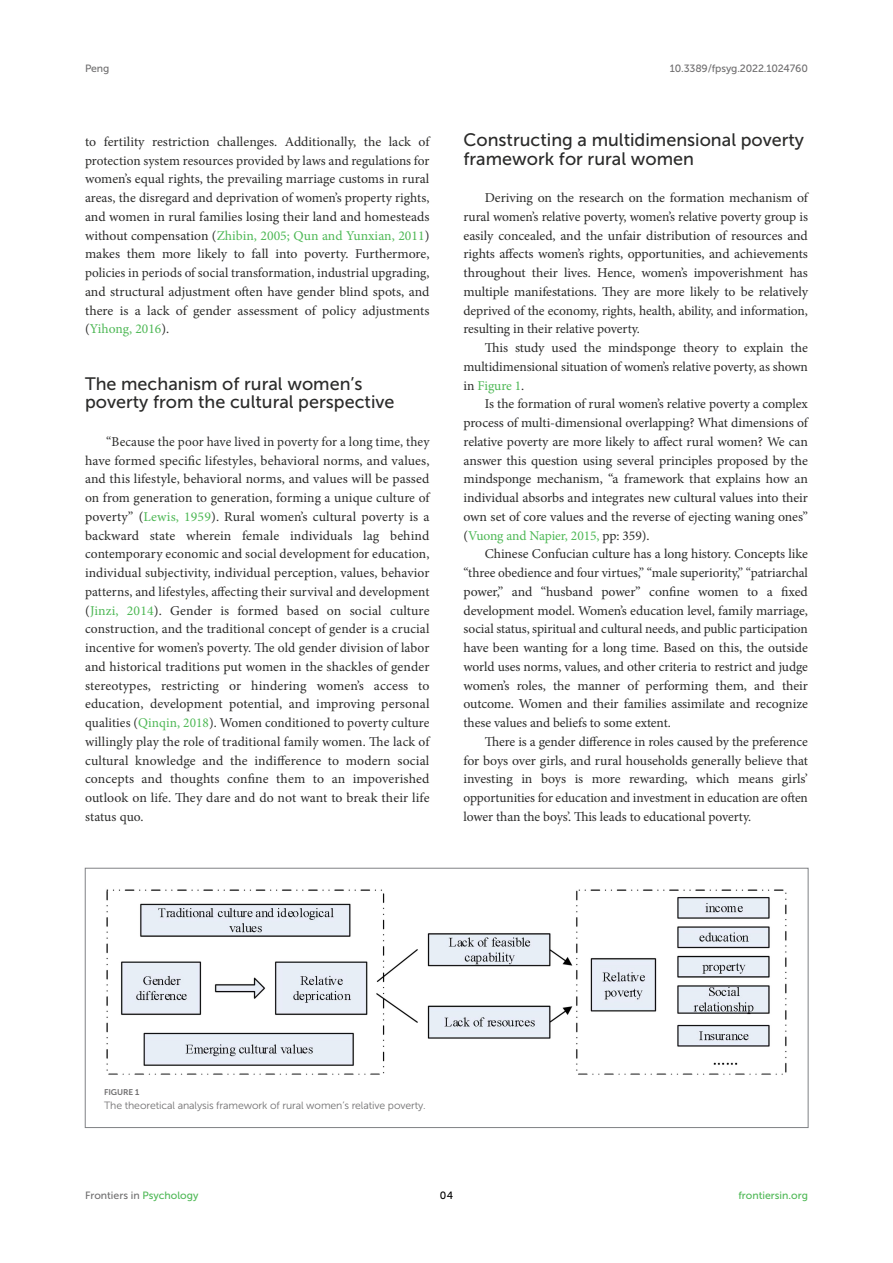
<style>
.page{position:relative;width:893px;height:1263px;background:#fff}
.page>*{position:absolute;margin:0;border:0;box-sizing:border-box;transform-origin:0 0}
.HEAD_2{font:18px/18.8px "Museo Sans 500";color:#2b2b2a}
.TEXT_FLUSH{font:13.5px/18.8px "Minion Pro";color:#2b2b2a;text-align:justify}
.TEXT{font:13.5px/18.8px "Minion Pro";letter-spacing:-.005em;color:#2b2b2a;text-align:justify}
.FIG_LEG{font:10.5px "Museo Sans 300";letter-spacing:-.01em;color:#706f70}
.t1{font:10.5px "Museo Sans 500";letter-spacing:-.015em;color:#706f70}
.t2{font:10.5px "Museo Sans 500";color:#4eb855}
.t3{font:10.5px "Museo Sans 500";color:#000}
.FIG_HD{font:8.25px "Museo Sans 700";letter-spacing:-.01em;color:#706f70}
.s1{color:#4eb855}
</style>
<div class="page">
<img style="left:106px;top:889px;width:681px;height:186px">
<div style="left:85px;top:868px;width:723px;height:260px;border:1px solid #808285"></div>
<p class="t1" style="left:85px;top:63px;width:26px">Peng</p>
<p class="t1" style="left:670px;top:63px;width:139px">10.3389/fpsyg.2022.1024760</p>
<p class="TEXT_FLUSH" style="left:85px;top:132px;width:346px">to fertility restriction challenges. Additionally, the lack of protection system resources provided by laws and regulations for women’s equal rights, the prevailing marriage customs in rural areas, the disregard and deprivation of women’s property rights, and women in rural families losing their land and homesteads without compensation (<span class="s1">Zhibin, 2005; Qun and Yunxian, 2011</span>) makes them more likely to fall into poverty. Furthermore, policies in periods of social transformation, industrial upgrading, and structural adjustment often have gender blind spots, and there is a lack of gender assessment of policy adjustments (<span class="s1">Yihong, 2016</span>).</p>
<p class="HEAD_2" style="left:85px;top:374px;width:311px">The mechanism of rural women’s poverty from the cultural perspective</p>
<p class="TEXT_FLUSH" style="left:85px;top:432px;width:346px;text-indent:21px">“Because the poor have lived in poverty for a long time, they have formed specific lifestyles, behavioral norms, and values, and this lifestyle, behavioral norms, and values will be passed on from generation to generation, forming a unique culture of poverty” (<span class="s1">Lewis, 1959</span>). Rural women’s cultural poverty is a backward state wherein female individuals lag behind contemporary economic and social development for education, individual subjectivity, individual perception, values, behavior patterns, and lifestyles, affecting their survival and development (<span class="s1">Jinzi, 2014</span>). Gender is formed based on social culture construction, and the traditional concept of gender is a crucial incentive for women’s poverty. The old gender division of labor and historical traditions put women in the shackles of gender stereotypes, restricting or hindering women’s access to education, development potential, and improving personal qualities (<span class="s1">Qinqin, 2018</span>). Women conditioned to poverty culture willingly play the role of traditional family women. The lack of cultural knowledge and the indifference to modern social concepts and thoughts confine them to an impoverished outlook on life. They dare and do not want to break their life status quo.</p>
<p class="HEAD_2" style="left:463px;top:130px;width:342px">Constructing a multidimensional poverty framework for rural women</p>
<p class="TEXT_FLUSH" style="left:463px;top:188px;width:346px;text-indent:21px">Deriving on the research on the formation mechanism of rural women’s relative poverty, women’s relative poverty group is easily concealed, and the unfair distribution of resources and rights affects women’s rights, opportunities, and achievements throughout their lives. Hence, women’s impoverishment has multiple manifestations. They are more likely to be relatively deprived of the economy, rights, health, ability, and information, resulting in their relative poverty.</p>
<p class="TEXT" style="left:463px;top:338px;width:346px;text-indent:21px">This study used the mindsponge theory to explain the multidimensional situation of women’s relative poverty, as shown in <span class="s1">Figure 1</span>.</p>
<p class="TEXT" style="left:463px;top:395px;width:346px;text-indent:21px">Is the formation of rural women’s relative poverty a complex process of multi-dimensional overlapping? What dimensions of relative poverty are more likely to affect rural women? We can answer this question using several principles proposed by the mindsponge mechanism, “a framework that explains how an individual absorbs and integrates new cultural values into their own set of core values and the reverse of ejecting waning ones” (<span class="s1">Vuong and Napier, 2015,</span> pp: 359).</p>
<p class="TEXT" style="left:463px;top:545px;width:346px;text-indent:21px">Chinese Confucian culture has a long history. Concepts like “three obedience and four virtues,” “male superiority,” “patriarchal power,” and “husband power” confine women to a fixed development model. Women’s education level, family marriage, social status, spiritual and cultural needs, and public participation have been wanting for a long time. Based on this, the outside world uses norms, values, and other criteria to restrict and judge women’s roles, the manner of performing them, and their outcome. Women and their families assimilate and recognize these values and beliefs to some extent.</p>
<p class="TEXT" style="left:463px;top:732px;width:346px;text-indent:21px">There is a gender difference in roles caused by the preference for boys over girls, and rural households generally believe that investing in boys is more rewarding, which means girls’ opportunities for education and investment in education are often lower than the boys’. This leads to educational poverty.</p>
<p class="FIG_HD" style="left:104px;top:1088px;width:37px">FIGURE 1</p>
<p class="FIG_LEG" style="left:104px;top:1099px;width:323px">The theoretical analysis framework of rural women’s relative poverty.</p>
<p class="t1" style="left:85px;top:1190px;width:115px">Frontiers in <span class="s1">Psychology</span></p>
<p class="t3" style="left:440px;top:1190px;width:15px">04</p>
<p class="t2" style="left:738px;top:1190px;width:71px">frontiersin.org</p>
</div>
